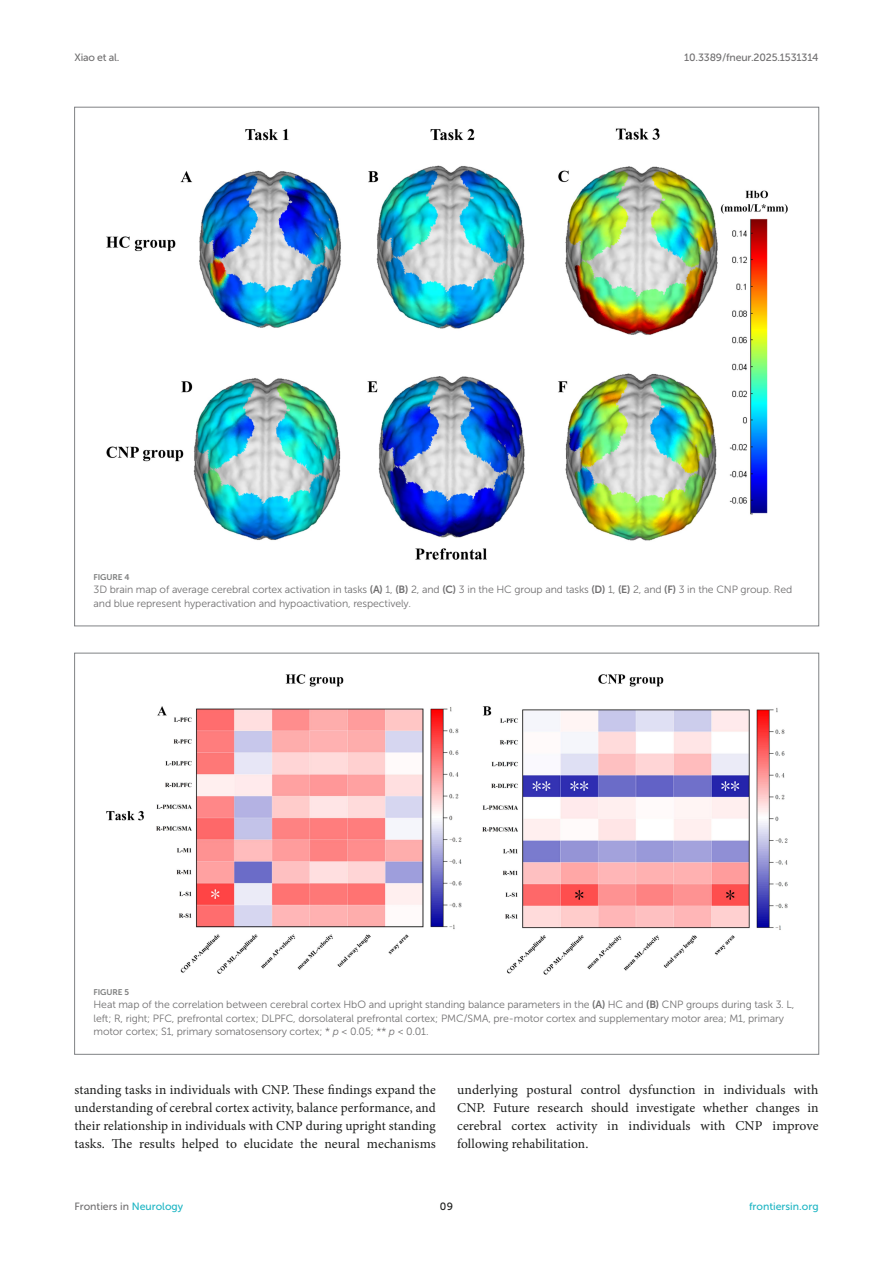
<style>
.page{position:relative;width:893px;height:1263px;background:#fff}
.page>*{position:absolute;margin:0;border:0;box-sizing:border-box;transform-origin:0 0}
.TEXT{font:13.5px/18px "Minion Pro";letter-spacing:.005em;color:#1b1c1b;text-align:justify}
.FIG_LEG{font:10.5px/13.5px "Museo Sans 300";letter-spacing:-.01em;color:#706f70}
.t1{font:10.5px "Museo Sans 500";letter-spacing:-.015em;color:#706f70}
.t2{font:10.5px "Museo Sans 500";color:#1db5c3}
.t3{font:10.5px "Museo Sans 500";color:#1b1c1b}
.FIG_HD{font:8.25px "Museo Sans 700";letter-spacing:-.01em;color:#7e7f7f}
.s1{font-family:"Museo Sans 700"}
.s2{font-style:italic}
.s3{color:#1db5c3}
</style>
<div class="page">
<img style="left:106px;top:128px;width:682px;height:432px">
<img style="left:106px;top:674px;width:682px;height:301px">
<p class="t1" style="left:74px;top:52px;width:47px">Xiao et al.</p>
<p class="t1" style="left:684px;top:52px;width:136px">10.3389/fneur.2025.1531314</p>
<p class="FIG_HD" style="left:94px;top:572px;width:37px">FIGURE 4</p>
<p class="FIG_LEG" style="left:94px;top:583px;width:700px">3D brain map of average cerebral cortex activation in tasks <span class="s1">(A)</span> 1, <span class="s1">(B)</span> 2, and <span class="s1">(C)</span> 3 in the HC group and tasks <span class="s1">(D)</span> 1, <span class="s1">(E)</span> 2, and <span class="s1">(F)</span> 3 in the CNP group. Red and blue represent hyperactivation and hypoactivation, respectively.</p>
<p class="FIG_HD" style="left:94px;top:987px;width:37px">FIGURE 5</p>
<p class="FIG_LEG" style="left:94px;top:998px;width:702px">Heat map of the correlation between cerebral cortex HbO and upright standing balance parameters in the <span class="s1">(A)</span> HC and <span class="s1">(B)</span> CNP groups during task 3. L, left; R, right; PFC, prefrontal cortex; DLPFC, dorsolateral prefrontal cortex; PMC/SMA, pre-motor cortex and supplementary motor area; M1, primary motor cortex; S1, primary somatosensory cortex; * <span class="s2">p</span> &lt; 0.05; ** <span class="s2">p</span> &lt; 0.01.</p>
<p class="TEXT" style="left:74px;top:1081px;width:363px">standing tasks in individuals with CNP. These findings expand the understanding of cerebral cortex activity, balance performance, and their relationship in individuals with CNP during upright standing tasks. The results helped to elucidate the neural mechanisms</p>
<p class="TEXT" style="left:457px;top:1081px;width:363px">underlying postural control dysfunction in individuals with CNP. Future research should investigate whether changes in cerebral cortex activity in individuals with CNP improve following rehabilitation.</p>
<p class="t1" style="left:74px;top:1200px;width:110px">Frontiers in <span class="s3">Neurology</span></p>
<p class="t3" style="left:440px;top:1200px;width:15px">09</p>
<p class="t2" style="left:749px;top:1200px;width:71px">frontiersin.org</p>
</div>
